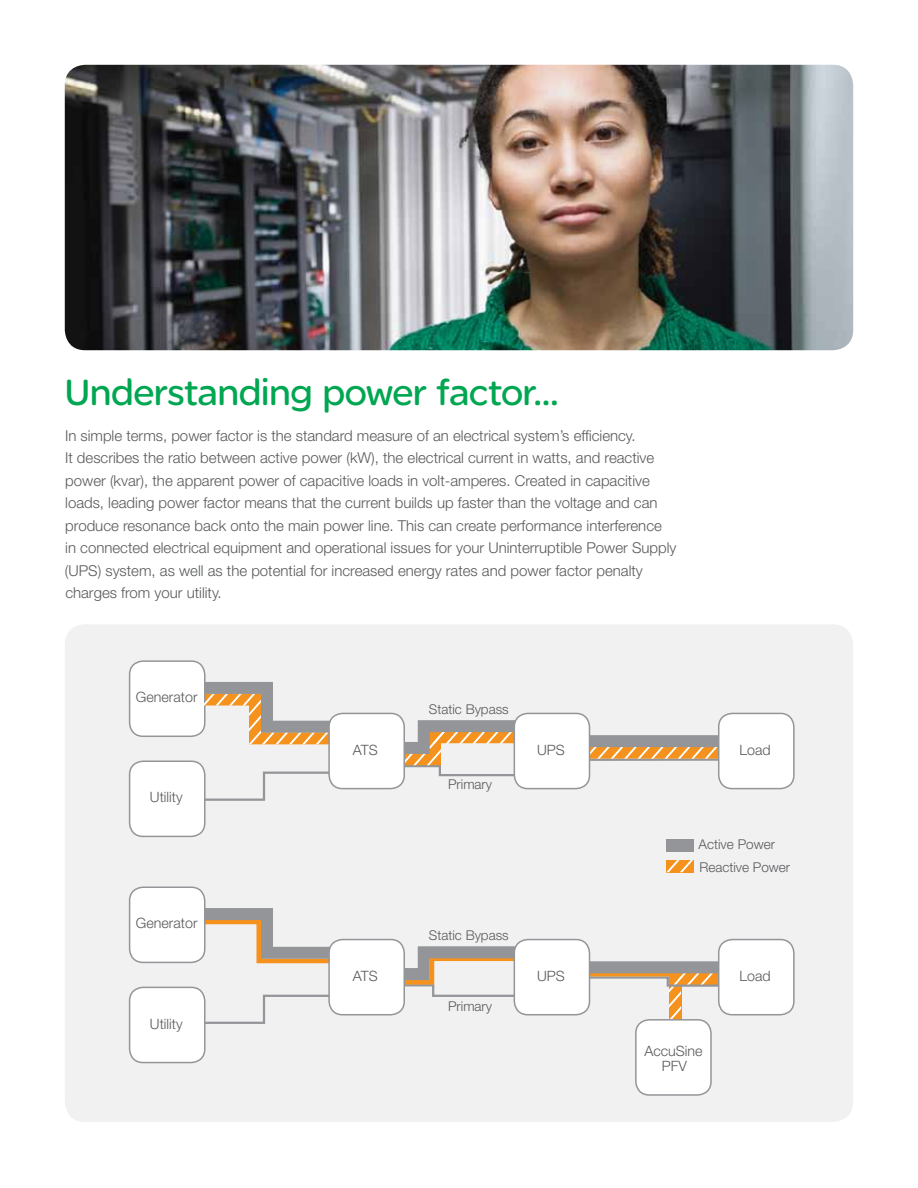
<style>
.page{position:relative;width:918px;height:1188px;background:#fff}
.page>*{position:absolute;margin:0;border:0;box-sizing:border-box;transform-origin:0 0}
.t1{font:39px "SE Optimist";letter-spacing:-.015em;color:#00a651}
.t2{font:300 15px/22.5px "Helvetica Neue LT Std";color:#58595b}
.t3{font:300 14.25px/15px "Helvetica Neue LT Std";color:#58595b;text-align:center}
.t4{font:300 13.5px/23.1px "Helvetica Neue LT Std";color:#58595b}
</style>
<div class="page">
<div style="left:65px;top:624px;width:788px;height:498px;background:#f1f1f2;border-radius:20px"></div>
<img style="left:65px;top:65px;width:788px;height:285px">
<div style="left:666px;top:860px;width:28px;height:12px;background:#f4921d"></div>
<svg style="left:666px;top:860px;width:27px;height:12px"></svg>
<div style="left:666px;top:839px;width:28px;height:12px;background:#939598"></div>
<svg style="left:187px;top:986px;width:537px;height:78px"></svg>
<svg style="left:187px;top:908px;width:554px;height:78px"></svg>
<div style="left:130px;top:887px;width:75px;height:75px;background:#fff;border-radius:14px"></div>
<div style="left:129px;top:886px;width:77px;height:77px;border:2px solid #939598;border-radius:14px"></div>
<div style="left:130px;top:987px;width:75px;height:76px;background:#fff;border-radius:14px"></div>
<div style="left:129px;top:987px;width:77px;height:76px;border:2px solid #939598;border-radius:14px"></div>
<div style="left:329px;top:940px;width:75px;height:75px;background:#fff;border-radius:14px"></div>
<div style="left:328px;top:939px;width:77px;height:76px;border:2px solid #939598;border-radius:14px"></div>
<div style="left:514px;top:940px;width:76px;height:75px;background:#fff;border-radius:14px"></div>
<div style="left:514px;top:939px;width:76px;height:76px;border:2px solid #939598;border-radius:14px"></div>
<div style="left:719px;top:940px;width:75px;height:75px;background:#fff;border-radius:14px"></div>
<div style="left:718px;top:939px;width:77px;height:76px;border:2px solid #939598;border-radius:14px"></div>
<div style="left:636px;top:1020px;width:75px;height:75px;background:#fff;border-radius:14px"></div>
<div style="left:635px;top:1019px;width:77px;height:77px;border:2px solid #939598;border-radius:14px"></div>
<svg style="left:206px;top:682px;width:535px;height:33px"></svg>
<div style="left:130px;top:661px;width:75px;height:75px;background:#fff;border-radius:14px"></div>
<div style="left:129px;top:660px;width:77px;height:77px;border:2px solid #939598;border-radius:14px"></div>
<div style="left:130px;top:761px;width:75px;height:75px;background:#fff;border-radius:14px"></div>
<div style="left:129px;top:761px;width:77px;height:76px;border:2px solid #939598;border-radius:14px"></div>
<div style="left:719px;top:713px;width:75px;height:76px;background:#fff;border-radius:14px"></div>
<div style="left:718px;top:713px;width:77px;height:76px;border:2px solid #939598;border-radius:14px"></div>
<svg style="left:187px;top:694px;width:537px;height:108px"></svg>
<div style="left:329px;top:713px;width:75px;height:76px;background:#fff;border-radius:14px"></div>
<div style="left:328px;top:713px;width:77px;height:76px;border:2px solid #939598;border-radius:14px"></div>
<h1 class="t1" style="left:65px;top:370px;width:495px">Understanding power factor...</h1>
<p class="t2" style="left:65px;top:424px;width:613px">In simple terms, power factor is the standard measure of an electrical system’s efficiency.<br>It describes the ratio between active power (kW), the electrical current in watts, and reactive power (kvar), the apparent power of capacitive loads in volt-amperes. Created in capacitive loads, leading power factor means that the current builds up faster than the voltage and can produce resonance back onto the main power line. This can create performance interference<br>in connected electrical equipment and operational issues for your Uninterruptible Power Supply (UPS) system, as well as the potential for increased energy rates and power factor penalty charges from your utility.</p>
<p class="t3" style="left:136px;top:689px;width:63px">Generator</p>
<p class="t3" style="left:150px;top:790px;width:34px">Utility</p>
<p class="t3" style="left:136px;top:916px;width:63px">Generator</p>
<p class="t3" style="left:150px;top:1016px;width:34px">Utility</p>
<p class="t4" style="left:429px;top:697px;width:81px">Static Bypass</p>
<p class="t3" style="left:353px;top:742px;width:26px">ATS</p>
<p class="t3" style="left:537px;top:742px;width:29px">UPS</p>
<p class="t3" style="left:740px;top:742px;width:33px">Load</p>
<p class="t4" style="left:448px;top:773px;width:46px">Primary</p>
<p class="t4" style="left:429px;top:924px;width:81px">Static Bypass</p>
<p class="t4" style="left:699px;top:833px;width:93px">Active Power<br>Reactive Power</p>
<p class="t3" style="left:353px;top:968px;width:26px">ATS</p>
<p class="t3" style="left:537px;top:968px;width:29px">UPS</p>
<p class="t3" style="left:740px;top:968px;width:33px">Load</p>
<p class="t4" style="left:448px;top:995px;width:46px">Primary</p>
<p class="t3" style="left:644px;top:1043px;width:60px">AccuSine<br>PFV</p>
</div>
